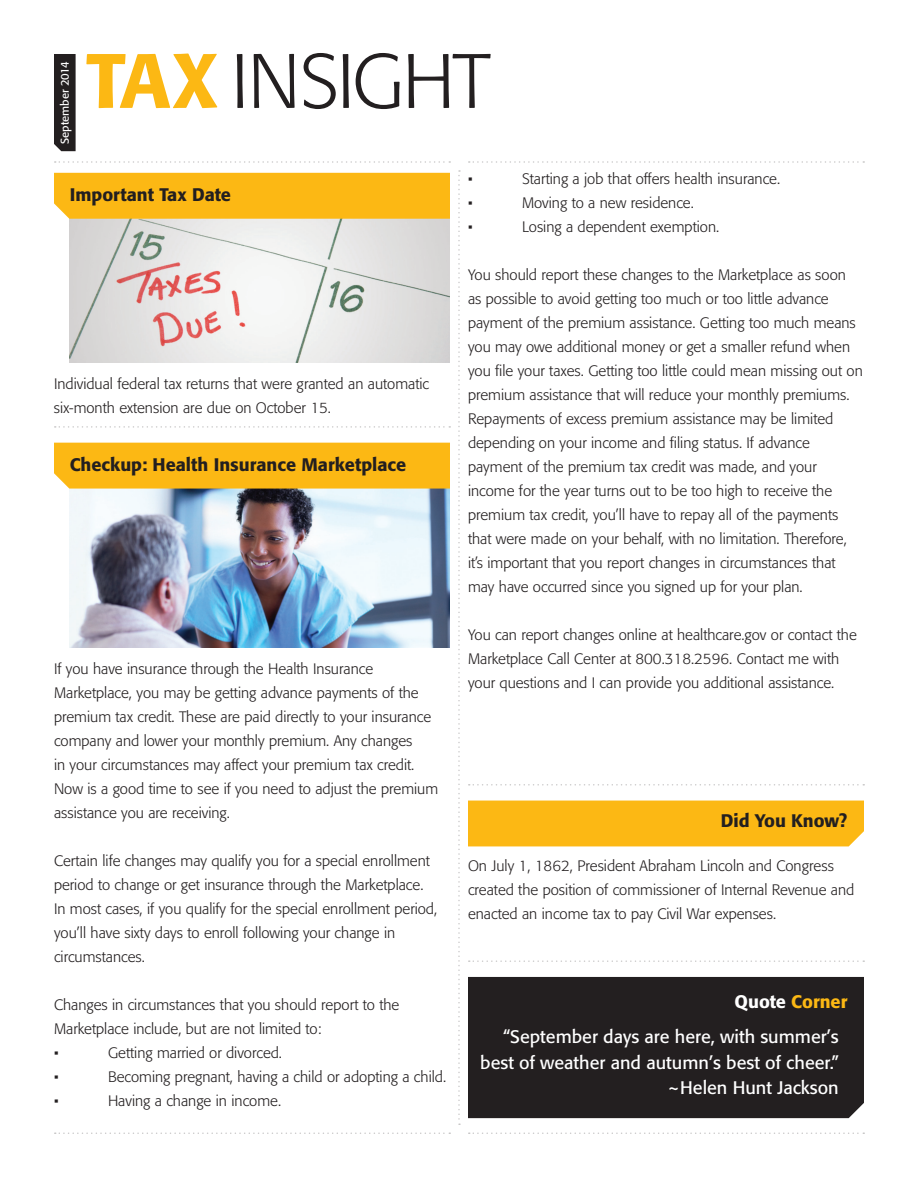
<style>
.page{position:relative;width:918px;height:1188px;background:#fff}
.page>*{position:absolute;margin:0;border:0;box-sizing:border-box;transform-origin:0 0}
.t1{font:300 76.2px "Formata";letter-spacing:-.03em;color:#231f20}
.t2{font:18px/35.4px "Formata";color:#fff}
.t3{font:500 18px "Formata";color:#231f20}
.t4{font:300 15px/24px "Formata";color:#231f20}
.t5{font:11.25px "Formata";color:#fff}
.s1{font-weight:500;color:#fcb814}
.s2{font-weight:500}
</style>
<div class="page">
<svg style="left:55px;top:161px;width:395px;height:2px"></svg>
<svg style="left:469px;top:161px;width:395px;height:2px"></svg>
<svg style="left:458px;top:170px;width:2px;height:955px"></svg>
<div style="left:54px;top:54px;width:22px;height:97px;background:#231f20"></div>
<svg style="left:55px;top:1132px;width:395px;height:2px"></svg>
<svg style="left:469px;top:1132px;width:395px;height:2px"></svg>
<img style="left:69px;top:219px;width:381px;height:143px">
<div style="left:54px;top:173px;width:396px;height:46px;background:#fcb814"></div>
<div style="left:468px;top:801px;width:396px;height:45px;background:#fcb814"></div>
<img style="left:69px;top:489px;width:381px;height:158px">
<div style="left:54px;top:443px;width:396px;height:46px;background:#fcb814"></div>
<svg style="left:55px;top:426px;width:395px;height:2px"></svg>
<svg style="left:469px;top:784px;width:395px;height:2px"></svg>
<div style="left:468px;top:977px;width:396px;height:141px;background:#231f20"></div>
<svg style="left:469px;top:960px;width:395px;height:2px"></svg>
<p class="t5" style="left:58px;top:144px;width:85px;rotate:-90deg">September 2014</p>
<h1 class="t1" style="left:86px;top:37px;width:406px"><span class="s1">TAX</span> INSIGHT</h1>
<p class="t3" style="left:70px;top:184px;width:163px">Important Tax Date</p>
<p class="t4" style="left:54px;top:372px;width:377px">Individual federal tax returns that were granted an automatic six-month extension are due on October 15.</p>
<p class="t3" style="left:70px;top:454px;width:338px">Checkup: Health Insurance Marketplace</p>
<p class="t4" style="left:54px;top:657px;width:386px">If you have insurance through the Health Insurance Marketplace, you may be getting advance payments of the premium tax credit. These are paid directly to your insurance company and lower your monthly premium. Any changes<br>in your circumstances may affect your premium tax credit.<br>Now is a good time to see if you need to adjust the premium assistance you are receiving.</p>
<p class="t4" style="left:54px;top:849px;width:385px">Certain life changes may qualify you for a special enrollment period to change or get insurance through the Marketplace.<br>In most cases, if you qualify for the special enrollment period, you’ll have sixty days to enroll following your change in circumstances.</p>
<p class="t4" style="left:54px;top:993px;width:347px">Changes in circumstances that you should report to the<br>Marketplace include, but are not limited to:<br>•</p>
<p class="t4" style="left:108px;top:1041px;width:176px">Getting married or divorced.</p>
<p class="t4" style="left:54px;top:1065px;width:6px">•</p>
<p class="t4" style="left:108px;top:1065px;width:340px">Becoming pregnant, having a child or adopting a child.</p>
<p class="t4" style="left:54px;top:1089px;width:6px">•</p>
<p class="t4" style="left:108px;top:1089px;width:175px">Having a change in income.</p>
<p class="t4" style="left:468px;top:167px;width:6px">•</p>
<p class="t4" style="left:522px;top:167px;width:260px">Starting a job that offers health insurance.</p>
<p class="t4" style="left:468px;top:191px;width:6px">•</p>
<p class="t4" style="left:522px;top:191px;width:173px">Moving to a new residence.</p>
<p class="t4" style="left:468px;top:215px;width:6px">•</p>
<p class="t4" style="left:522px;top:215px;width:199px">Losing a dependent exemption.</p>
<p class="t4" style="left:468px;top:263px;width:396px">You should report these changes to the Marketplace as soon as possible to avoid getting too much or too little advance payment of the premium assistance. Getting too much means you may owe additional money or get a smaller refund when you file your taxes. Getting too little could mean missing out on premium assistance that will reduce your monthly premiums.<br>Repayments of excess premium assistance may be limited depending on your income and filing status. If advance payment of the premium tax credit was made, and your income for the year turns out to be too high to receive the premium tax credit, you’ll have to repay all of the payments that were made on your behalf, with no limitation. Therefore, it’s important that you report changes in circumstances that may have occurred since you signed up for your plan.</p>
<p class="t4" style="left:468px;top:623px;width:390px">You can report changes online at healthcare.gov or contact the<br>Marketplace Call Center at 800.318.2596. Contact me with your questions and I can provide you additional assistance.</p>
<p class="t3" style="left:721px;top:810px;width:128px">Did You Know?</p>
<p class="t4" style="left:468px;top:854px;width:388px">On July 1, 1862, President Abraham Lincoln and Congress created the position of commissioner of Internal Revenue and enacted an income tax to pay Civil War expenses.</p>
<p class="t2" style="left:503px;top:984px;width:346px;text-indent:231px"><span class="s2">Quote</span> <span class="s1">Corner </span>“September days are here, with summer’s</p>
<p class="t2" style="left:480px;top:1050px;width:360px;line-height:25.5px;text-align:right">best of weather and autumn’s best of cheer.” ~Helen Hunt Jackson</p>
</div>
